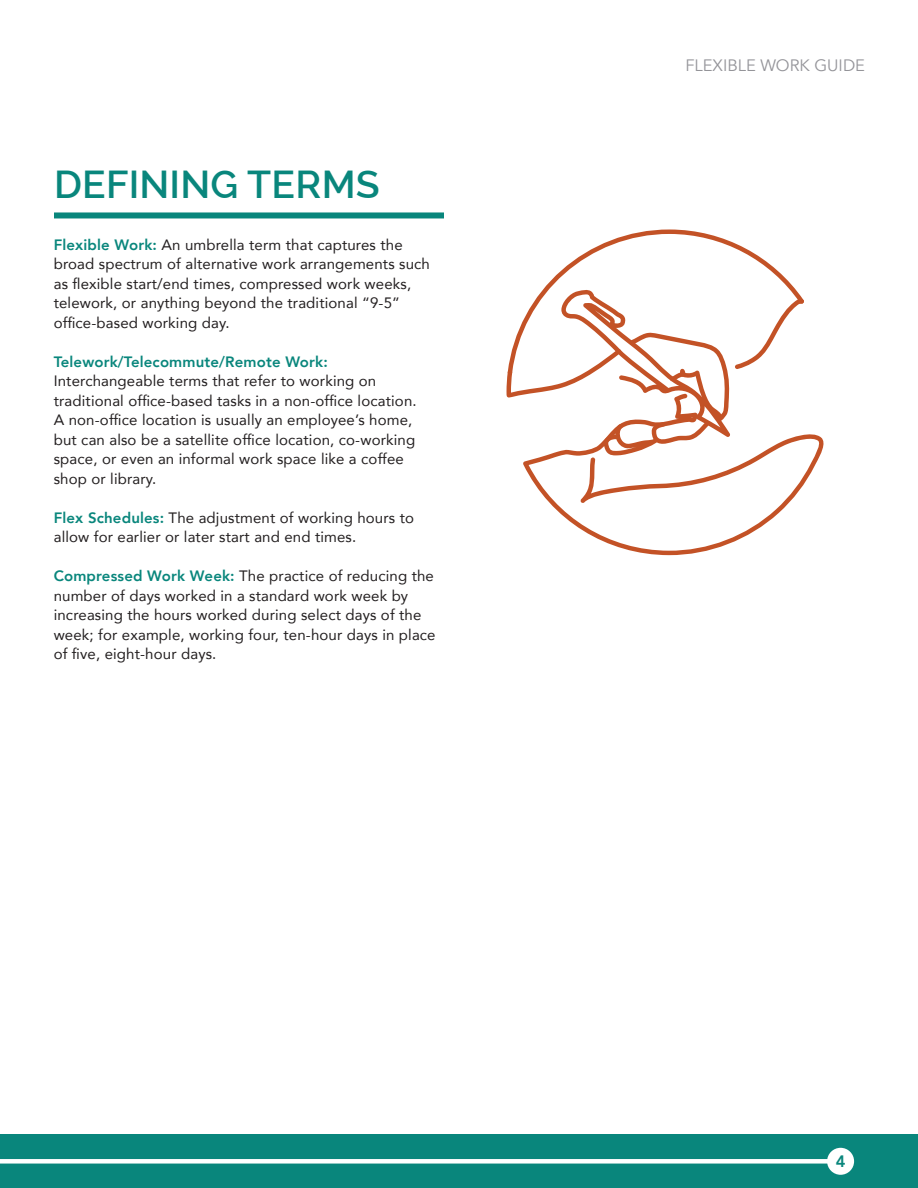
<style>
.page{position:relative;width:918px;height:1188px;background:#fff}
.page>*{position:absolute;margin:0;border:0;box-sizing:border-box;transform-origin:0 0}
.Page_Header__Orange{font:600 39px "Raleway";letter-spacing:.005em;color:#09867c}
.t1{font:16.5px "Avenir";color:#949499}
.t2{font:800 16.5px "Avenir";color:#09867c}
.t3{font:15px/19.5px "Avenir";letter-spacing:.01em;color:#231f20}
.s1{font-weight:800;color:#09867c}
</style>
<div class="page">
<div style="left:0;top:1134px;width:918px;height:54px;background:#09867c"></div>
<div style="left:0;top:1159px;width:830px;height:5px;background:#fff"></div>
<div style="left:827px;top:1148px;width:27px;height:27px;background:#fff;border-radius:50%"></div>
<div style="left:54px;top:212px;width:390px;height:6px;background:#09867c"></div>
<svg style="left:507px;top:230px;width:317px;height:325px"></svg>
<h1 class="Page_Header__Orange" style="left:54px;top:162px;width:327px">DEFINING TERMS</h1>
<p class="t3" style="left:54px;top:235px;width:378px"><span class="s1">Flexible Work:</span> An umbrella term that captures the broad spectrum of alternative work arrangements such as flexible start/end times, compressed work weeks, telework, or anything beyond the traditional “9-5” office-based working day.</p>
<p class="t3" style="left:54px;top:352px;width:324px"><span class="s1">Telework/Telecommute/Remote Work:<br></span>Interchangeable terms that refer to working on</p>
<p class="t3" style="left:54px;top:391px;width:364px">traditional office-based tasks in a non-office location.<br>A non-office location is usually an employee’s home,</p>
<p class="t3" style="left:54px;top:430px;width:363px">but can also be a satellite office location, co-working space, or even an informal work space like a coffee shop or library.</p>
<p class="t3" style="left:54px;top:508px;width:362px"><span class="s1">Flex Schedules:</span> The adjustment of working hours to allow for earlier or later start and end times.</p>
<p class="t3" style="left:54px;top:566px;width:383px"><span class="s1">Compressed Work Week:</span> The practice of reducing the number of days worked in a standard work week by increasing the hours worked during select days of the week; for example, working four, ten-hour days in place of five, eight-hour days.</p>
<p class="t1" style="left:685px;top:55px;width:181px">FLEXIBLE WORK GUIDE</p>
<p class="t2" style="left:836px;top:1149px;width:11px">4</p>
</div>
